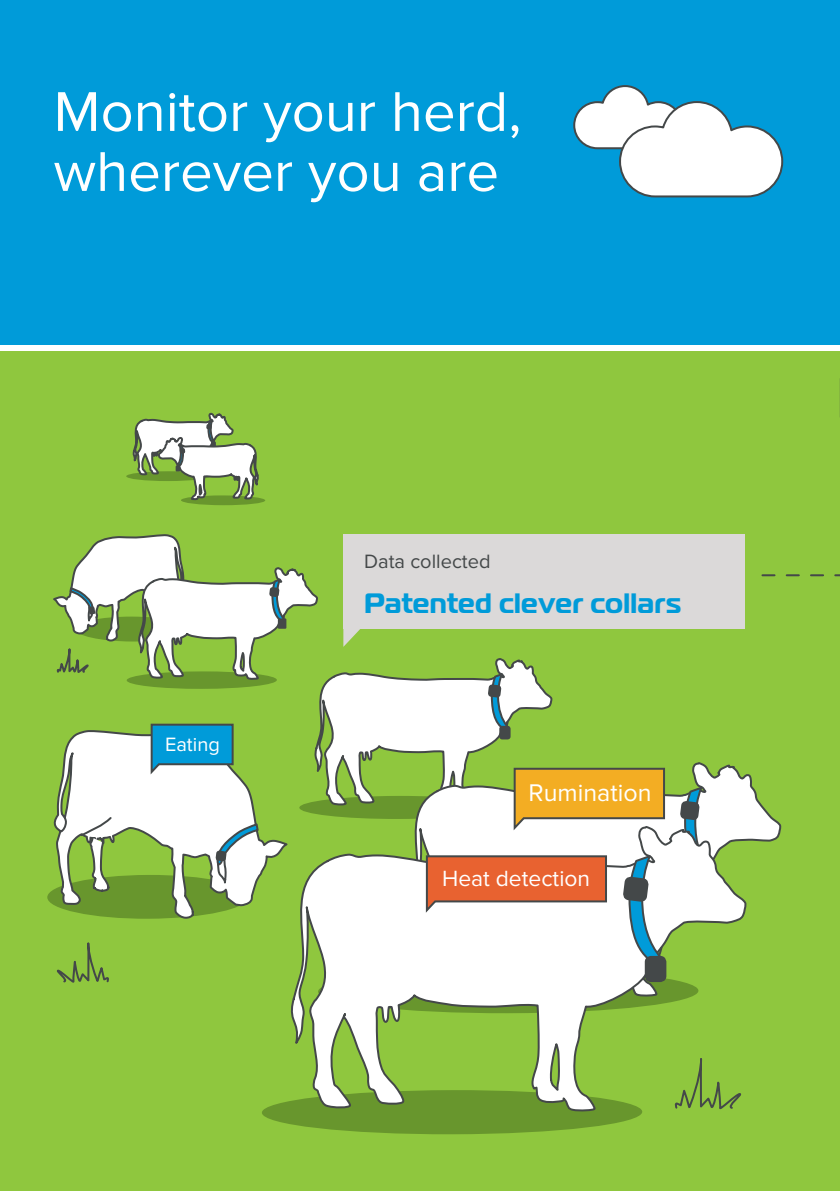
<style>
.page{position:relative;width:840px;height:1191px;background:#fff}
.page>*{position:absolute;margin:0;border:0;box-sizing:border-box;transform-origin:0 0}
.t1{font:58px/60px "Proxima Nova";color:#fff}
.t2{font:700 28px "Magistral";letter-spacing:.01em;color:#009bd9}
.t3{font:25px "Proxima Nova";color:#fff}
.t4{font:22.8px "Proxima Nova";color:#fff}
.t5{font:20px "Proxima Nova";color:#444849}
.t6{font:20px "Proxima Nova";color:#fff}
</style>
<div class="page">
<div style="left:0;top:351px;width:839px;height:840px;background:#8fc73e"></div>
<svg style="left:319px;top:628px;width:234px;height:99px"></svg>
<div style="left:0;top:0;width:839px;height:344px;background:#009bd9"></div>
<svg style="left:391px;top:648px;width:390px;height:194px"></svg>
<div style="left:262px;top:1089px;width:380px;height:45px;background:#68962d;border-radius:50%"></div>
<svg style="left:278px;top:727px;width:469px;height:385px"></svg>
<div style="left:645px;top:957px;width:20px;height:24px;background:#444849;border-radius:5px"></div>
<div style="left:644px;top:956px;width:22px;height:26px;border:2px solid #444849;border-radius:5px"></div>
<svg style="left:621px;top:852px;width:43px;height:117px"></svg>
<svg style="left:678px;top:784px;width:35px;height:96px"></svg>
<svg style="left:762px;top:574px;width:77px;height:2px"></svg>
<svg style="left:343px;top:628px;width:71px;height:19px"></svg>
<div style="left:343px;top:534px;width:401px;height:94px;background:#dbd9d9"></div>
<svg style="left:674px;top:1041px;width:70px;height:71px"></svg>
<svg style="left:53px;top:536px;width:63px;height:137px"></svg>
<svg style="left:512px;top:766px;width:153px;height:67px"></svg>
<svg style="left:424px;top:854px;width:183px;height:61px"></svg>
<svg style="left:573px;top:85px;width:210px;height:113px"></svg>
<div style="left:127px;top:671px;width:150px;height:18px;background:#68962d;border-radius:50%"></div>
<svg style="left:116px;top:501px;width:202px;height:180px"></svg>
<svg style="left:268px;top:558px;width:19px;height:72px"></svg>
<div style="left:181px;top:495px;width:84px;height:10px;background:#68962d;border-radius:50%"></div>
<svg style="left:109px;top:344px;width:173px;height:157px"></svg>
<svg style="left:51px;top:728px;width:237px;height:221px"></svg>
<svg style="left:53px;top:815px;width:80px;height:168px"></svg>
<svg style="left:214px;top:800px;width:46px;height:90px"></svg>
<svg style="left:149px;top:723px;width:85px;height:54px"></svg>
<p class="t1" style="left:53px;top:82px;width:469px">Monitor your herd, wherever you are</p>
<p class="t6" style="left:165px;top:732px;width:56px">Eating</p>
<p class="t5" style="left:364px;top:550px;width:128px">Data collected</p>
<p class="t2" style="left:364px;top:585px;width:318px">Patented clever collars</p>
<p class="t3" style="left:528px;top:778px;width:124px">Rumination</p>
<p class="t4" style="left:442px;top:865px;width:149px">Heat detection</p>
</div>
